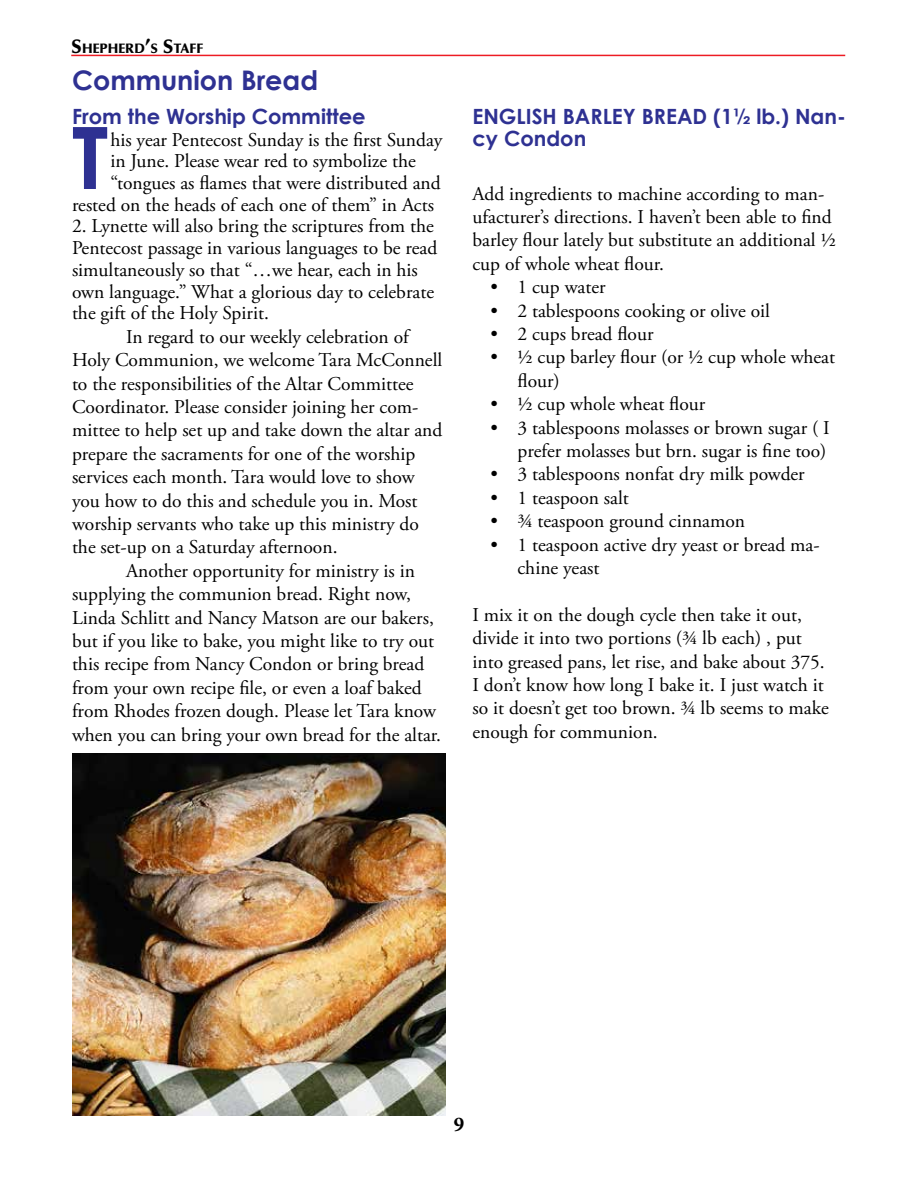
<style>
.page{position:relative;width:918px;height:1188px;background:#fff}
.page>*{position:absolute;margin:0;border:0;box-sizing:border-box;transform-origin:0 0}
.t1{font:700 86.25px "Century Gothic";color:#2e3192}
.t2{font:700 27px "Century Gothic";color:#2e3192}
.t3{font:700 21px/22.5px "Century Gothic";color:#2e3192}
.t4{font:700 21px "Minion Pro";color:#000}
.t5{font:19.5px/23.4px "Adobe Garamond Pro";color:#000}
.t6{font:900 13.65px "Optima LT Std";color:#000}
.s1{font-size:19.5px}
</style>
<div class="page">
<hr style="left:71px;top:55px;width:774px;height:1px;background:#ed1c24">
<img style="left:72px;top:754px;width:374px;height:362px">
<p class="t6" style="left:71px;top:41px;width:133px"><span class="s1">S</span>HEPHERD<span class="s1">’</span>S <span class="s1">S</span>TAFF</p>
<h2 class="t2" style="left:72px;top:64px;width:248px">Communion Bread</h2>
<p class="t3" style="left:72px;top:104px;width:295px">From the Worship Committee</p>
<h1 class="t1" style="left:72px;top:103px;width:38px">T</h1>
<p class="t5" style="left:110px;top:128px;width:334px">his year Pentecost Sunday is the first Sunday</p>
<p class="t5" style="left:110px;top:150px;width:307px">in June. Please wear red to symbolize the</p>
<p class="t5" style="left:110px;top:172px;width:332px">“tongues as flames that were distributed and</p>
<p class="t5" style="left:72px;top:194px;width:364px">rested on the heads of each one of them” in Acts</p>
<p class="t5" style="left:72px;top:216px;width:367px;line-height:21.8px">2. Lynette will also bring the scriptures from the Pentecost passage in various languages to be read simultaneously so that “…we hear, each in his own language.” What a glorious day to celebrate the gift of the Holy Spirit.</p>
<p class="t5" style="left:72px;top:326px;width:372px;text-indent:54px">In regard to our weekly celebration of Holy Communion, we welcome Tara McConnell to the responsibilities of the Altar Committee Coordinator. Please consider joining her com&shy;mittee to help set up and take down the altar and prepare the sacraments for one of the worship services each month. Tara would love to show you how to do this and schedule you in. Most worship servants who take up this ministry do the set-up on a Saturday afternoon.</p>
<p class="t5" style="left:72px;top:560px;width:371px;text-indent:54px">Another opportunity for ministry is in supplying the communion bread. Right now, Linda Schlitt and Nancy Matson are our bakers, but if you like to bake, you might like to try out this recipe from Nancy Condon or bring bread from your own recipe file, or even a loaf baked from Rhodes frozen dough. Please let Tara know when you can bring your own bread for the altar.</p>
<p class="t3" style="left:472px;top:104px;width:375px">ENGLISH BARLEY BREAD (1½ lb.) Nan&shy;cy Condon</p>
<p class="t5" style="left:472px;top:182px;width:365px">Add ingredients to machine according to man&shy;ufacturer’s directions. I haven’t been able to find barley flour lately but substitute an additional 1/2 cup of whole wheat flour.</p>
<p class="t5" style="left:490px;top:276px;width:117px">• 1 cup water</p>
<p class="t5" style="left:490px;top:299px;width:281px">• 2 tablespoons cooking or olive oil</p>
<p class="t5" style="left:490px;top:323px;width:165px">• 2 cups bread flour</p>
<p class="t5" style="left:518px;top:346px;width:319px;text-indent:-27px">• 1/2 cup barley flour (or 1/2 cup whole wheat flour)</p>
<p class="t5" style="left:490px;top:393px;width:216px">• 1/2 cup whole wheat flour</p>
<p class="t5" style="left:490px;top:416px;width:341px;text-align:right">• 3 tablespoons molasses or brown sugar ( I prefer molasses but brn. sugar is fine too)</p>
<p class="t5" style="left:490px;top:463px;width:316px">• 3 tablespoons nonfat dry milk powder</p>
<p class="t5" style="left:490px;top:487px;width:140px">• 1 teaspoon salt</p>
<p class="t5" style="left:490px;top:510px;width:256px">• 3/4 teaspoon ground cinnamon</p>
<p class="t5" style="left:518px;top:533px;width:304px;text-indent:-27px">• 1 teaspoon active dry yeast or bread ma&shy;chine yeast</p>
<p class="t5" style="left:472px;top:604px;width:358px">I mix it on the dough cycle then take it out, divide it into two portions (3/4 lb each) , put into greased pans, let rise, and bake about 375.<br>I don’t know how long I bake it. I just watch it so it doesn’t get too brown. 3/4 lb seems to make enough for communion.</p>
<p class="t4" style="left:454px;top:1109px;width:12px">9</p>
</div>
